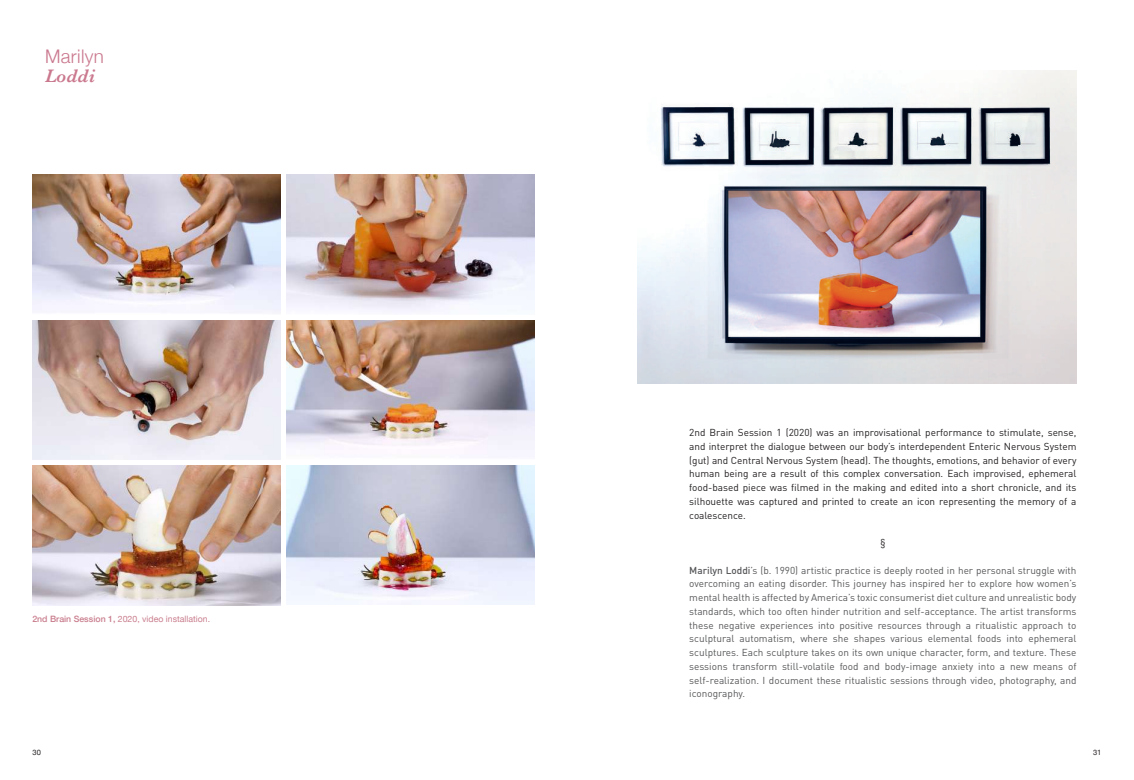
<style>
.page{position:relative;width:1134px;height:780px;background:#fff}
.page>*{position:absolute;margin:0;border:0;box-sizing:border-box;transform-origin:0 0}
.t1{font:300 18.75px "Helvetica Neue";letter-spacing:.02em;color:#ca788e}
.t2{font:italic 600 18.75px "Baskerville";letter-spacing:.02em;color:#ca788e}
.t3{font:10px/13.8px "DIN Pro";color:#57585a;text-align:justify}
.t4{font:10px/13.8px "DIN Pro";color:#231f20;text-align:justify}
.t5{font:8.75px "Helvetica Neue";color:#ca7e8e}
.t6{font:7.5px "Helvetica Neue";color:#231f20}
.s1{font-weight:500}
</style>
<div class="page">
<img style="left:32px;top:175px;width:249px;height:138px">
<img style="left:32px;top:320px;width:249px;height:140px">
<img style="left:286px;top:175px;width:248px;height:137px">
<img style="left:286px;top:320px;width:248px;height:130px">
<img style="left:32px;top:465px;width:249px;height:140px">
<img style="left:286px;top:465px;width:249px;height:140px">
<img style="left:637px;top:70px;width:439px;height:313px">
<h1 class="t1" style="left:45px;top:41px;width:60px">Marilyn</h1>
<h1 class="t2" style="left:45px;top:63px;width:51px">Loddi</h1>
<p class="t5" style="left:32px;top:612px;width:179px"><span class="s1">2nd Brain Session 1,</span> 2020, video installation.</p>
<p class="t6" style="left:32px;top:746px;width:10px">30</p>
<p class="t4" style="left:689px;top:425px;width:389px">2nd Brain Session 1 (2020) was an improvisational performance to stimulate, sense, and interpret the dialogue between our body’s interdependent Enteric Nervous System (gut) and Central Nervous System (head). The thoughts, emotions, and behavior of every human being are a result of this complex conversation. Each improvised, ephemeral food-based piece was filmed in the making and edited into a short chronicle, and its silhouette was captured and printed to create an icon representing the memory of a coalescence.</p>
<p class="t4" style="left:880px;top:535px;width:7px">§</p>
<p class="t3" style="left:689px;top:562px;width:389px"><span class="s1">Marilyn Loddi</span>’s (b. 1990) artistic practice is deeply rooted in her personal struggle with overcoming an eating disorder. This journey has inspired her to explore how women’s mental health is affected by America’s toxic consumerist diet culture and unrealistic body standards, which too often hinder nutrition and self-acceptance. The artist transforms these negative experiences into positive resources through a ritualistic approach to sculptural automatism, where she shapes various elemental foods into ephemeral sculptures. Each sculpture takes on its own unique character, form, and texture. These sessions transform still-volatile food and body-image anxiety into a new means of self-realization. I document these ritualistic sessions through video, photography, and iconography.</p>
<p class="t6" style="left:1093px;top:746px;width:10px">31</p>
</div>
